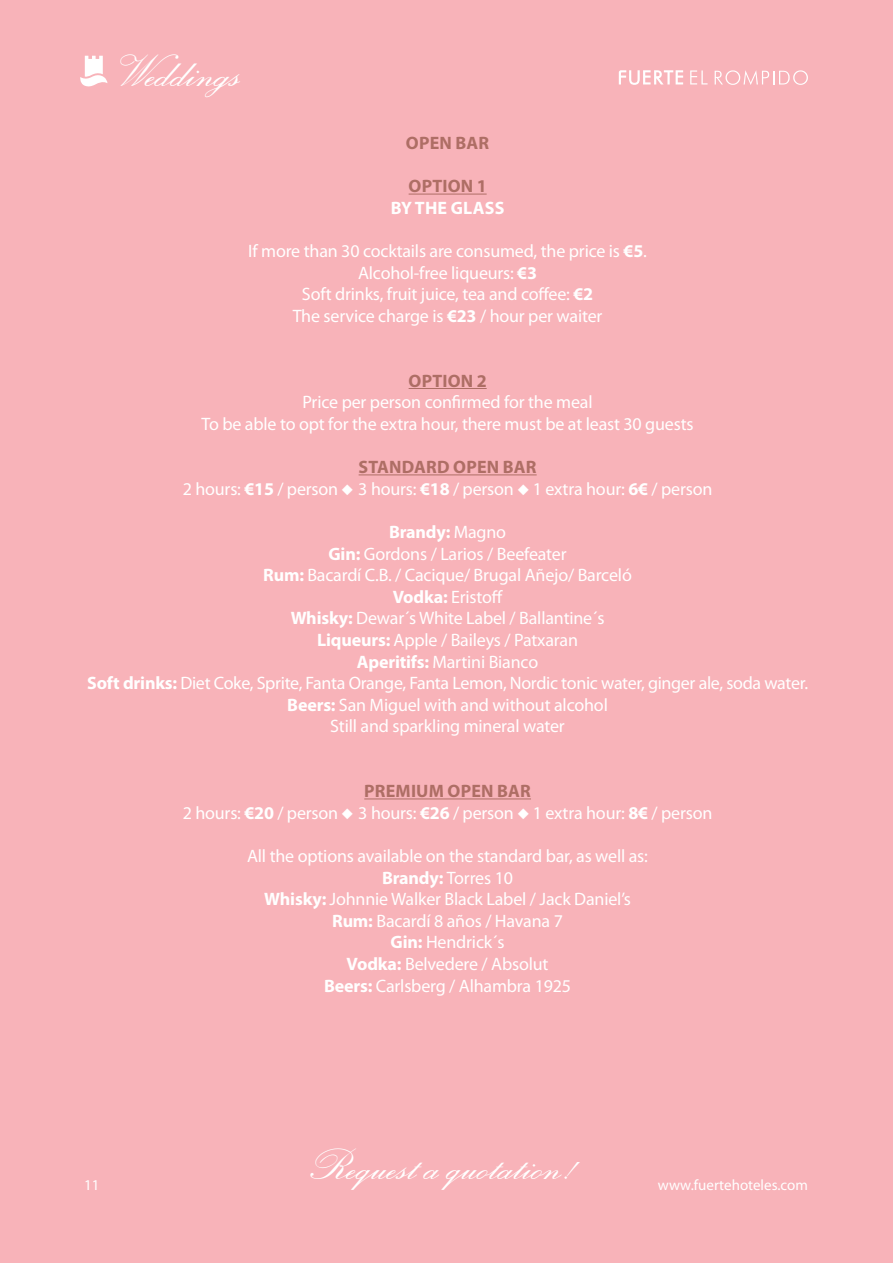
<style>
.page{position:relative;width:893px;height:1263px;background:#f8b3b9}
.page>*{position:absolute;margin:0;border:0;box-sizing:border-box;transform-origin:0 0}
.t1{font:45px "Exmouth";color:#fff}
.t2{font:43.5px "Exmouth";color:#fff}
.t3{font:18px/21.6px "Myriad Pro";letter-spacing:-.01em;color:#fff;text-align:center}
.t4{font:700 18px "Myriad Pro";letter-spacing:.01em;color:#ae6e65}
.t5{font:700 18px "Myriad Pro";letter-spacing:.01em;color:#fff}
.t6{font:15px "Myriad Pro";color:#fff}
.s1{font-weight:700}
.s2{font-weight:700;color:#ae6e65}
</style>
<div class="page">
<svg style="left:80px;top:56px;width:27px;height:31px"></svg>
<svg style="left:690px;top:70px;width:18px;height:14px"></svg>
<svg style="left:619px;top:70px;width:64px;height:15px"></svg>
<svg style="left:715px;top:70px;width:93px;height:15px"></svg>
<hr style="left:409px;top:194px;width:78px;height:1px;background:#ae6e65">
<hr style="left:409px;top:388px;width:78px;height:1px;background:#ae6e65">
<hr style="left:359px;top:474px;width:178px;height:1px;background:#ae6e65">
<hr style="left:364px;top:798px;width:167px;height:1px;background:#ae6e65">
<h1 class="t1" style="left:116px;top:44px;width:131px">Weddings</h1>
<p class="t4" style="left:406px;top:131px;width:85px">OPEN BAR</p>
<p class="t4" style="left:409px;top:174px;width:80px">OPTION 1</p>
<p class="t5" style="left:391px;top:196px;width:115px">BY THE GLASS</p>
<p class="t3" style="left:248px;top:240px;width:400px">If more than 30 cocktails are consumed, the price is <span class="s1">€5</span>.<br>Alcohol-free liqueurs: <span class="s1">€3<br></span>Soft drinks, fruit juice, tea and coffee: <span class="s1">€2<br></span>The service charge is <span class="s1">€23</span> / hour per waiter</p>
<p class="t4" style="left:409px;top:369px;width:80px">OPTION 2</p>
<p class="t3" style="left:202px;top:391px;width:494px">Price per person confirmed for the meal<br>To be able to opt for the extra hour, there must be at least 30 guests</p>
<p class="t3" style="left:183px;top:456px;width:531px"><span class="s2">STANDARD OPEN BAR<br></span>2 hours: <span class="s1">€15</span> / person ◆ 3 hours: <span class="s1">€18</span> / person ◆ 1 extra hour: <span class="s1">6€</span> / person</p>
<p class="t3" style="left:87px;top:521px;width:722px"><span class="s1">Brandy:</span> Magno<br><span class="s1">Gin:</span> Gordons / Larios / Beefeater<br><span class="s1">Rum:</span> Bacardí C.B. / Cacique/ Brugal Añejo/ Barceló<br><span class="s1">Vodka:</span> Eristoff<br><span class="s1">Whisky:</span> Dewar´s White Label / Ballantine´s<br><span class="s1">Liqueurs:</span> Apple / Baileys / Patxaran<br><span class="s1">Aperitifs:</span> Martini Bianco<br><span class="s1">Soft drinks:</span> Diet Coke, Sprite, Fanta Orange, Fanta Lemon, Nordic tonic water, ginger ale, soda water.<br><span class="s1">Beers:</span> San Miguel with and without alcohol<br>Still and sparkling mineral water</p>
<p class="t3" style="left:183px;top:780px;width:531px"><span class="s2">PREMIUM OPEN BAR<br></span>2 hours: <span class="s1">€20</span> / person ◆ 3 hours: <span class="s1">€26</span> / person ◆ 1 extra hour: <span class="s1">8€</span> / person</p>
<p class="t3" style="left:247px;top:845px;width:402px">All the options available on the standard bar, as well as:<br><span class="s1">Brandy:</span> Torres 10<br><span class="s1">Whisky:</span> Johnnie Walker Black Label / Jack Daniel’s<br><span class="s1">Rum:</span> Bacardí 8 años / Havana 7<br><span class="s1">Gin:</span> Hendrick´s<br><span class="s1">Vodka:</span> Belvedere / Absolut<br><span class="s1">Beers:</span> Carlsberg / Alhambra 1925</p>
<h2 class="t2" style="left:306px;top:1139px;width:279px">Request a quotation!</h2>
<p class="t6" style="left:84px;top:1176px;width:17px">11</p>
<p class="t6" style="left:658px;top:1176px;width:152px">www.fuertehoteles.com</p>
</div>
